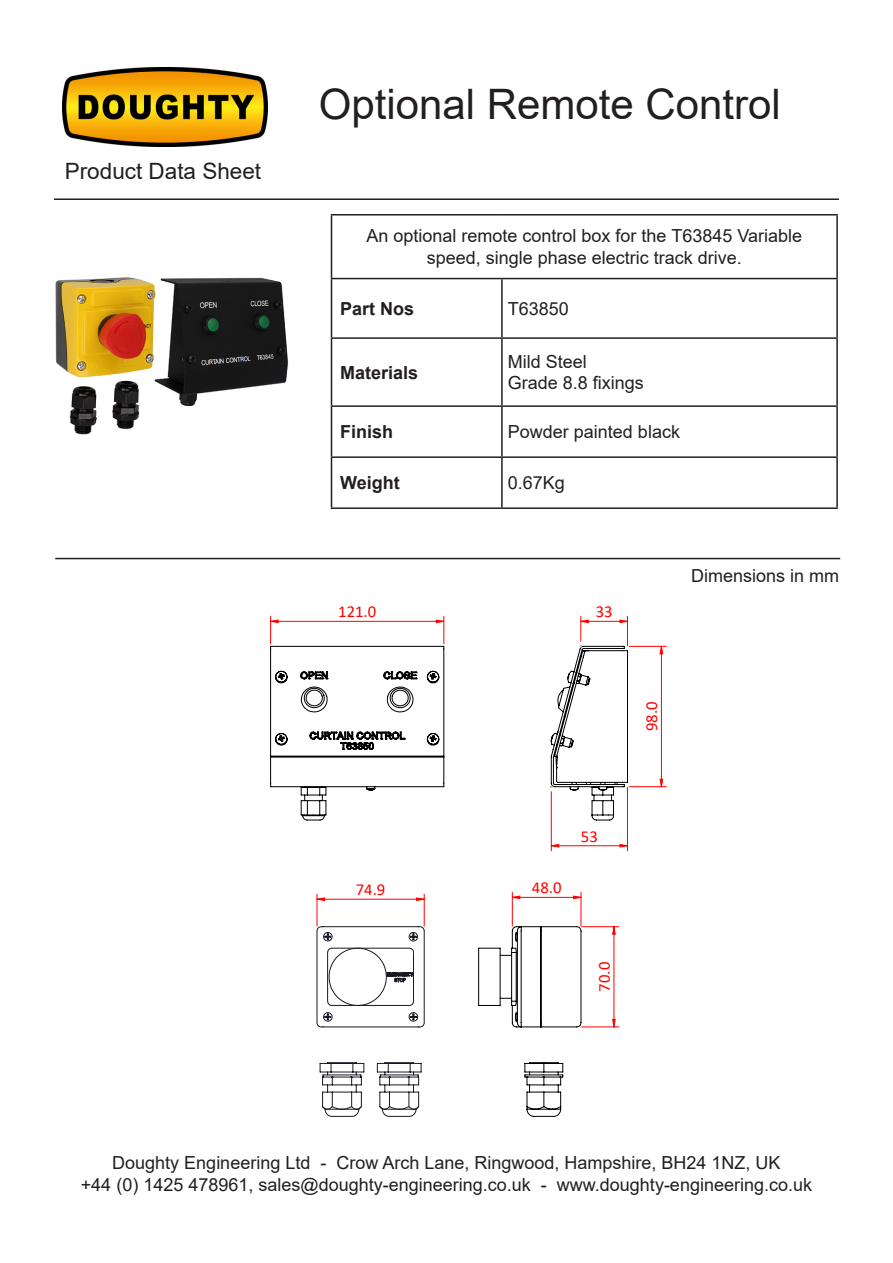
<style>
.page{position:relative;width:893px;height:1263px;background:#fff}
.page>*{position:absolute;margin:0;border:0;box-sizing:border-box;transform-origin:0 0}
.t1{font:42px "Arial";color:#231f20}
.t2{font:22.5px "Arial";color:#231f20}
.t3{font:18px/21.6px "Arial";color:#231f20;text-align:center}
.t4{font:700 18px "Arial";color:#231f20}
.t5{font:16.65px "Calibri";color:#f00}
</style>
<div class="page">
<img style="left:63px;top:68px;width:205px;height:79px">
<hr style="left:54px;top:198px;width:785px;height:2px;background:#231f20">
<hr style="left:55px;top:558px;width:785px;height:1px;background:#231f20">
<img style="left:55px;top:277px;width:234px;height:158px">
<svg style="left:478px;top:926px;width:104px;height:191px"></svg>
<hr style="left:317px;top:894px;width:1px;height:32px;background:#f00">
<hr style="left:424px;top:894px;width:1px;height:32px;background:#f00">
<svg style="left:580px;top:616px;width:48px;height:167px"></svg>
<hr style="left:627px;top:616px;width:1px;height:30px;background:#f00">
<hr style="left:627px;top:787px;width:1px;height:64px;background:#f00">
<svg style="left:316px;top:926px;width:109px;height:191px"></svg>
<hr style="left:259px;top:1170px;width:417px;height:1px;background:#c0c0c0">
<hr style="left:259px;top:597px;width:1px;height:530px;background:#c0c0c0">
<hr style="left:259px;top:597px;width:417px;height:1px;background:#c0c0c0">
<hr style="left:746px;top:597px;width:1px;height:530px;background:#c0c0c0">
<hr style="left:512px;top:892px;width:1px;height:34px;background:#f00">
<hr style="left:581px;top:892px;width:1px;height:34px;background:#f00">
<hr style="left:629px;top:786px;width:37px;height:1px;background:#f00">
<hr style="left:629px;top:646px;width:37px;height:1px;background:#f00">
<hr style="left:582px;top:926px;width:37px;height:1px;background:#f00">
<hr style="left:582px;top:1027px;width:37px;height:1px;background:#f00">
<svg style="left:317px;top:620px;width:310px;height:280px"></svg>
<svg style="left:512px;top:895px;width:69px;height:4px"></svg>
<svg style="left:270px;top:616px;width:175px;height:205px"></svg>
<svg style="left:659px;top:646px;width:4px;height:141px"></svg>
<svg style="left:612px;top:926px;width:4px;height:101px"></svg>
<hr style="left:331px;top:214px;width:171px;height:2px;background:#231f20">
<hr style="left:331px;top:216px;width:1px;height:62px;background:#231f20">
<hr style="left:502px;top:214px;width:336px;height:2px;background:#231f20">
<hr style="left:836px;top:216px;width:2px;height:62px;background:#231f20">
<hr style="left:331px;top:278px;width:171px;height:1px;background:#231f20">
<hr style="left:331px;top:279px;width:1px;height:58px;background:#231f20">
<hr style="left:502px;top:278px;width:336px;height:1px;background:#231f20">
<hr style="left:501px;top:279px;width:2px;height:58px;background:#231f20">
<hr style="left:836px;top:279px;width:2px;height:58px;background:#231f20">
<hr style="left:331px;top:337px;width:171px;height:2px;background:#231f20">
<hr style="left:331px;top:339px;width:1px;height:66px;background:#231f20">
<hr style="left:502px;top:337px;width:336px;height:2px;background:#231f20">
<hr style="left:501px;top:339px;width:2px;height:66px;background:#231f20">
<hr style="left:836px;top:339px;width:2px;height:66px;background:#231f20">
<hr style="left:331px;top:405px;width:171px;height:2px;background:#231f20">
<hr style="left:331px;top:407px;width:1px;height:49px;background:#231f20">
<hr style="left:502px;top:405px;width:336px;height:2px;background:#231f20">
<hr style="left:501px;top:407px;width:2px;height:49px;background:#231f20">
<hr style="left:836px;top:407px;width:2px;height:49px;background:#231f20">
<hr style="left:331px;top:456px;width:171px;height:2px;background:#231f20">
<hr style="left:331px;top:458px;width:1px;height:49px;background:#231f20">
<hr style="left:502px;top:456px;width:336px;height:2px;background:#231f20">
<hr style="left:501px;top:458px;width:2px;height:49px;background:#231f20">
<hr style="left:836px;top:458px;width:2px;height:49px;background:#231f20">
<hr style="left:331px;top:507px;width:171px;height:2px;background:#231f20">
<hr style="left:502px;top:507px;width:336px;height:2px;background:#231f20">
<p class="t2" style="left:65px;top:155px;width:198px">Product Data Sheet</p>
<p class="t1" style="left:319px;top:75px;width:464px">Optional Remote Control</p>
<p class="t3" style="left:366px;top:225px;width:437px">An optional remote control box for the T63845 Variable speed, single phase electric track drive.</p>
<p class="t4" style="left:340px;top:296px;width:76px">Part Nos</p>
<p class="t3" style="left:508px;top:298px;width:63px">T63850</p>
<p class="t4" style="left:340px;top:360px;width:80px">Materials</p>
<p class="t3" style="left:508px;top:351px;width:81px">Mild Steel</p>
<p class="t3" style="left:508px;top:372px;width:138px">Grade 8.8 fixings</p>
<p class="t4" style="left:340px;top:419px;width:55px">Finish</p>
<p class="t3" style="left:508px;top:421px;width:174px">Powder painted black</p>
<p class="t4" style="left:340px;top:470px;width:61px">Weight</p>
<p class="t3" style="left:508px;top:472px;width:59px">0.67Kg</p>
<p class="t5" style="left:338px;top:600px;width:40px">121.0</p>
<p class="t5" style="left:596px;top:600px;width:18px">33</p>
<p class="t3" style="left:691px;top:565px;width:150px">Dimensions in mm</p>
<p class="t5" style="left:640px;top:731px;width:31px;rotate:-90deg">98.0</p>
<p class="t5" style="left:356px;top:878px;width:31px">74.9</p>
<p class="t5" style="left:532px;top:876px;width:31px">48.0</p>
<p class="t5" style="left:581px;top:824px;width:18px">53</p>
<p class="t5" style="left:593px;top:991px;width:31px;rotate:-90deg">70.0</p>
<p class="t3" style="left:112px;top:1152px;width:670px">Doughty Engineering Ltd - Crow Arch Lane, Ringwood, Hampshire, BH24 1NZ, UK</p>
<p class="t3" style="left:81px;top:1173px;width:733px">+44 (0) 1425 478961, sales@doughty-engineering.co.uk - www.doughty-engineering.co.uk</p>
</div>
